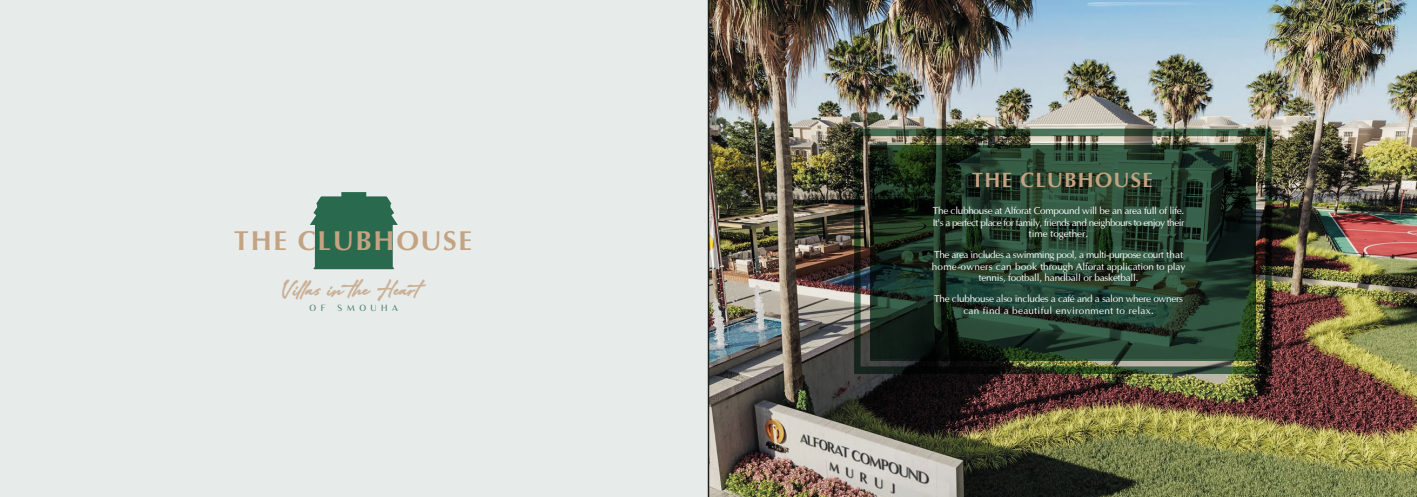
<style>
.page{position:relative;width:1417px;height:497px;background:#fff}
.page>*{position:absolute;margin:0;border:0;box-sizing:border-box;transform-origin:0 0}
.t1{font:700 27.15px "Optima";letter-spacing:.06em;color:#c3a382}
.t2{font:22.65px "Adelina Camarie";color:#c3a382}
.t3{font:700 20.55px "Optima";letter-spacing:.06em;color:#c3a382}
.t4{font:9.98px/11.3px "Optima";letter-spacing:-.03em;color:#fff;text-align:center}
.t5{font:8.55px "Luxia";letter-spacing:.54em;color:#29694e}
</style>
<div class="page">
<div style="left:0;top:0;width:708px;height:496px;background:#e7eceb"></div>
<svg style="left:310px;top:192px;width:88px;height:77px;background:#467d66"></svg>
<img style="left:709px;top:0;width:708px;height:496px">
<svg style="left:854px;top:128px;width:417px;height:245px;background:#293e2e"></svg>
<hr style="left:708px;top:0;width:1px;height:496px;background:#1d1d1b">
<h1 class="t1" style="left:234px;top:223px;width:240px">THE CLUBHOUSE</h1>
<h2 class="t2" style="left:281px;top:272px;width:155px">Villas in the Heart</h2>
<p class="t5" style="left:310px;top:302px;width:18px">O F</p>
<p class="t5" style="left:337px;top:302px;width:62px">SMOUHA</p>
<h3 class="t3" style="left:972px;top:166px;width:182px">THE CLUBHOUSE</h3>
<p class="t4" style="left:933px;top:204px;width:253px">The clubhouse at Alforat Compound will be an area full of life.<br>It's a perfect place for family, friends and neighbours to enjoy their time together.</p>
<p class="t4" style="left:932px;top:248px;width:255px">The area includes a swimming pool, a multi-purpose court that home-owners can book through Alforat application to play tennis, football, handball or basketball.</p>
<p class="t4" style="left:934px;top:292px;width:250px">The clubhouse also includes a café and a salon where owners can find a beautiful environment to relax.</p>
</div>
